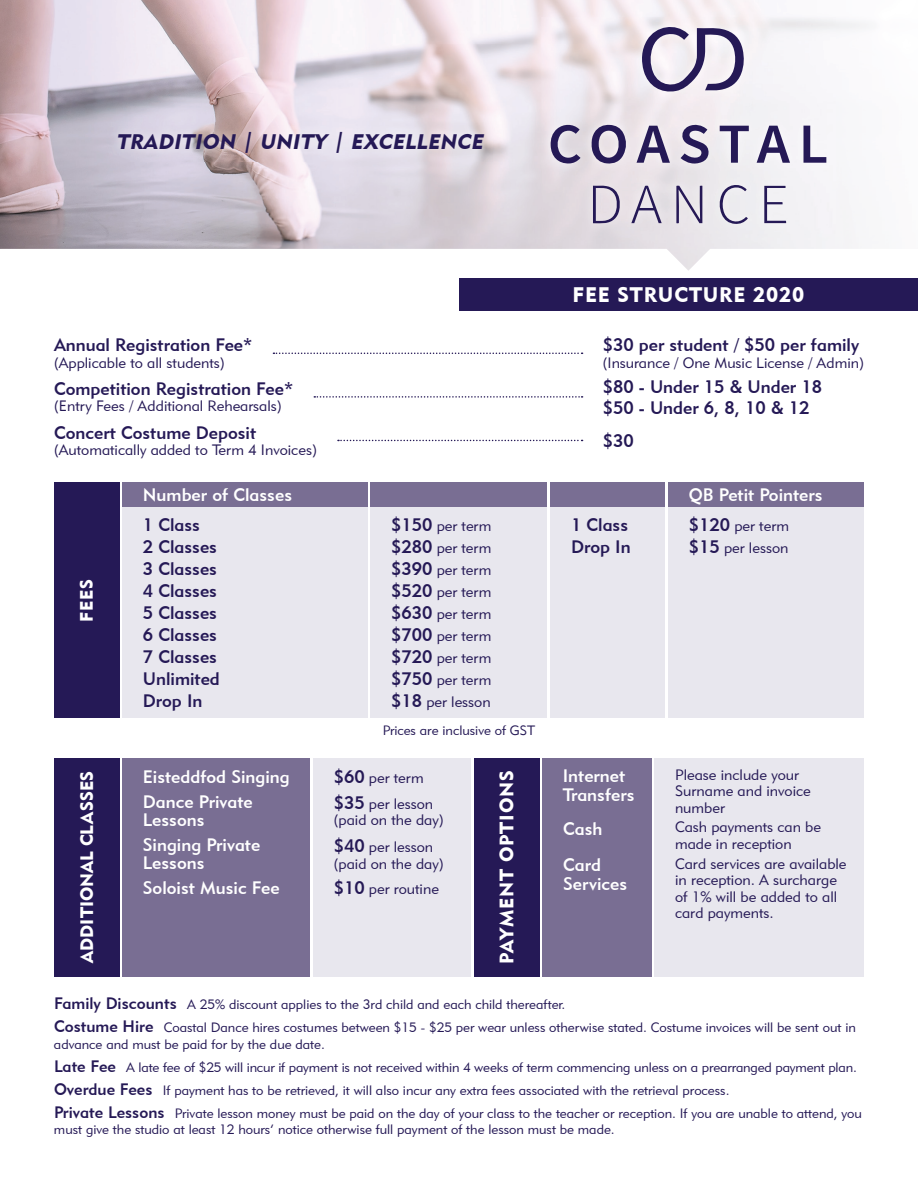
<style>
.page{position:relative;width:918px;height:1188px;background:#fff}
.page>*{position:absolute;margin:0;border:0;box-sizing:border-box;transform-origin:0 0}
.t1{font:italic 21px "Geometric 415 BT Black A";color:#251956}
.t2{font:21px "Geometric 415 BT Black A";letter-spacing:.04em;color:#fff}
.t3{font:19.5px "Geometric 415 BT Black A";letter-spacing:.04em;color:#fff}
.t4{font:18px/21px "Geometric 415 BT Medium A";color:#251956}
.t5{font:18px/18px "Geometric 415 BT Medium A";color:#fff}
.t6{font:18px "Geometric 415 BT Black A";color:#fff}
.t7{font:15px/16.5px "Geometric 415 BT Lite A";color:#251956}
.t8{font:13.5px/23px "Geometric 415 BT Lite A";color:#251956}
.s1{font-family:"Geometric 415 BT Medium A";font-size:18px}
.s2{font-family:"Geometric 415 BT Medium A";font-size:16.5px}
</style>
<div class="page">
<div style="left:370px;top:483px;width:177px;height:24px;background:#796e93"></div>
<div style="left:550px;top:483px;width:115px;height:24px;background:#796e93"></div>
<div style="left:668px;top:483px;width:196px;height:24px;background:#796e93"></div>
<div style="left:370px;top:507px;width:177px;height:211px;background:#e8e7ee"></div>
<div style="left:550px;top:507px;width:115px;height:211px;background:#e8e7ee"></div>
<div style="left:668px;top:507px;width:196px;height:211px;background:#e8e7ee"></div>
<div style="left:313px;top:758px;width:158px;height:218px;background:#e8e7ee"></div>
<div style="left:654px;top:758px;width:210px;height:218px;background:#e8e7ee"></div>
<div style="left:122px;top:758px;width:188px;height:218px;background:#796e93"></div>
<div style="left:542px;top:758px;width:109px;height:218px;background:#796e93"></div>
<div style="left:54px;top:758px;width:65px;height:218px;background:#251956"></div>
<div style="left:474px;top:758px;width:65px;height:218px;background:#251956"></div>
<div style="left:459px;top:279px;width:459px;height:32px;background:#251956"></div>
<img style="left:0;top:0;width:817px;height:44px">
<img style="left:0;top:44px;width:561px;height:205px">
<img style="left:109px;top:122px;width:384px;height:40px">
<img style="left:541px;top:17px;width:295px;height:216px">
<svg style="left:641px;top:27px;width:103px;height:67px"></svg>
<svg style="left:681px;top:124px;width:28px;height:41px"></svg>
<svg style="left:551px;top:123px;width:30px;height:41px"></svg>
<svg style="left:720px;top:126px;width:29px;height:37px"></svg>
<svg style="left:804px;top:126px;width:22px;height:37px"></svg>
<svg style="left:676px;top:186px;width:26px;height:37px"></svg>
<svg style="left:764px;top:186px;width:22px;height:37px"></svg>
<svg style="left:719px;top:182px;width:29px;height:42px"></svg>
<svg style="left:591px;top:125px;width:36px;height:39px"></svg>
<svg style="left:637px;top:126px;width:33px;height:37px"></svg>
<svg style="left:757px;top:126px;width:33px;height:37px"></svg>
<svg style="left:593px;top:185px;width:27px;height:38px"></svg>
<svg style="left:631px;top:186px;width:31px;height:37px"></svg>
<svg style="left:273px;top:353px;width:310px;height:1px"></svg>
<svg style="left:314px;top:396px;width:269px;height:2px"></svg>
<svg style="left:338px;top:440px;width:245px;height:1px"></svg>
<div style="left:122px;top:483px;width:245px;height:24px;background:#796e93"></div>
<div style="left:122px;top:507px;width:245px;height:211px;background:#e8e7ee"></div>
<div style="left:54px;top:483px;width:65px;height:235px;background:#251956"></div>
<h1 class="t1" style="left:116px;top:129px;width:372px">TRADITION | UNITY | EXCELLENCE</h1>
<h3 class="t4" style="left:54px;top:334px;width:200px">Annual Registration Fee*</h3>
<p class="t7" style="left:54px;top:354px;width:172px">(Applicable to all students)</p>
<h3 class="t4" style="left:54px;top:378px;width:241px">Competition Registration Fee*</h3>
<p class="t7" style="left:54px;top:398px;width:229px">(Entry Fees / Additional Rehearsals)</p>
<h3 class="t4" style="left:54px;top:422px;width:204px">Concert Costume Deposit</h3>
<p class="t7" style="left:54px;top:441px;width:264px">(Automatically added to Term 4 Invoices)</p>
<h1 class="t2" style="left:573px;top:282px;width:233px">FEE STRUCTURE 2020</h1>
<h3 class="t4" style="left:603px;top:334px;width:258px">$30 per student / $50 per family</h3>
<p class="t7" style="left:603px;top:354px;width:263px">(Insurance / One Music License / Admin)</p>
<h3 class="t4" style="left:603px;top:376px;width:221px">$80 - Under 15 &amp; Under 18 $50 - Under 6, 8, 10 &amp; 12</h3>
<h3 class="t4" style="left:603px;top:430px;width:32px">$30</h3>
<h3 class="t6" style="left:76px;top:622px;width:44px;rotate:-90deg">FEES</h3>
<h3 class="t5" style="left:143px;top:486px;width:151px">Number of Classes</h3>
<h3 class="t4" style="left:143px;top:514px;width:59px">1 Class</h3>
<p class="t7" style="left:391px;top:518px;width:102px"><span class="s1">$150</span> per term</p>
<h3 class="t4" style="left:143px;top:536px;width:76px">2 Classes</h3>
<p class="t7" style="left:391px;top:540px;width:102px"><span class="s1">$280</span> per term</p>
<h3 class="t4" style="left:571px;top:536px;width:61px">Drop In</h3>
<p class="t7" style="left:689px;top:540px;width:101px"><span class="s1">$15</span> per lesson</p>
<h3 class="t4" style="left:143px;top:558px;width:76px">3 Classes</h3>
<p class="t7" style="left:391px;top:562px;width:102px"><span class="s1">$390</span> per term</p>
<h3 class="t4" style="left:143px;top:580px;width:76px">4 Classes</h3>
<p class="t7" style="left:391px;top:584px;width:102px"><span class="s1">$520</span> per term</p>
<h3 class="t4" style="left:143px;top:602px;width:76px">5 Classes</h3>
<p class="t7" style="left:391px;top:606px;width:102px"><span class="s1">$630</span> per term</p>
<h3 class="t4" style="left:143px;top:624px;width:76px">6 Classes</h3>
<p class="t7" style="left:391px;top:628px;width:102px"><span class="s1">$700</span> per term</p>
<h3 class="t4" style="left:143px;top:646px;width:76px">7 Classes</h3>
<p class="t7" style="left:391px;top:650px;width:102px"><span class="s1">$720</span> per term</p>
<h3 class="t4" style="left:143px;top:668px;width:79px;line-height:22px">Unlimited<br>Drop In</h3>
<p class="t7" style="left:391px;top:669px;width:102px;line-height:22px"><span class="s1">$750</span> per term <span class="s1">$18</span> per lesson</p>
<h3 class="t5" style="left:689px;top:486px;width:135px">QB Petit Pointers</h3>
<h3 class="t4" style="left:571px;top:514px;width:59px">1 Class</h3>
<p class="t7" style="left:689px;top:518px;width:102px"><span class="s1">$120</span> per term</p>
<p class="t8" style="left:383px;top:718px;width:154px">Prices are inclusive of GST</p>
<p class="t7" style="left:334px;top:769px;width:91px"><span class="s1">$60</span> per term</p>
<p class="t7" style="left:675px;top:766px;width:137px">Please include your<br>Surname and invoice number</p>
<h3 class="t5" style="left:143px;top:768px;width:148px">Eisteddfod Singing</h3>
<h3 class="t5" style="left:563px;top:766px;width:73px;line-height:19.5px">Internet<br>Transfers</h3>
<h3 class="t6" style="left:76px;top:963px;width:193px;rotate:-90deg">ADDITIONAL CLASSES</h3>
<h2 class="t3" style="left:495px;top:964px;width:195px;rotate:-90deg">PAYMENT OPTIONS</h2>
<h3 class="t5" style="left:143px;top:793px;width:111px">Dance Private<br>Lessons</h3>
<p class="t7" style="left:334px;top:795px;width:111px"><span class="s1">$35</span> per lesson (paid on the day)</p>
<h3 class="t5" style="left:143px;top:835px;width:119px">Singing Private<br>Lessons</h3>
<p class="t7" style="left:334px;top:839px;width:111px"><span class="s1">$40</span> per lesson (paid on the day)</p>
<h3 class="t5" style="left:143px;top:878px;width:138px">Soloist Music Fee</h3>
<p class="t7" style="left:334px;top:880px;width:107px"><span class="s1">$10</span> per routine</p>
<p class="t7" style="left:675px;top:819px;width:147px">Cash payments can be made in reception</p>
<p class="t7" style="left:675px;top:855px;width:173px">Card services are available in reception. A surcharge of 1% will be added to all card payments.</p>
<h3 class="t5" style="left:563px;top:810px;width:41px;line-height:36.2px">Cash<br>Card</h3>
<h3 class="t5" style="left:563px;top:875px;width:66px">Services</h3>
<p class="t8" style="left:54px;top:993px;width:803px"><span class="s2">Family Discounts</span> A 25% discount applies to the 3rd child and each child thereafter.<br><span class="s2">Costume Hire</span> Coastal Dance hires costumes between $15 - $25 per wear unless otherwise stated. Costume invoices will be sent out in</p>
<p class="t8" style="left:54px;top:1032px;width:810px">advance and must be paid for by the due date.<br><span class="s2">Late Fee</span> A late fee of $25 will incur if payment is not received within 4 weeks of term commencing unless on a prearranged payment plan.<br><span class="s2">Overdue Fees</span> If payment has to be retrieved, it will also incur any extra fees associated with the retrieval process.<br><span class="s2">Private Lessons</span> Private lesson money must be paid on the day of your class to the teacher or reception. If you are unable to attend, you</p>
<p class="t8" style="left:54px;top:1118px;width:562px">must give the studio at least 12 hours’ notice otherwise full payment of the lesson must be made.</p>
</div>
